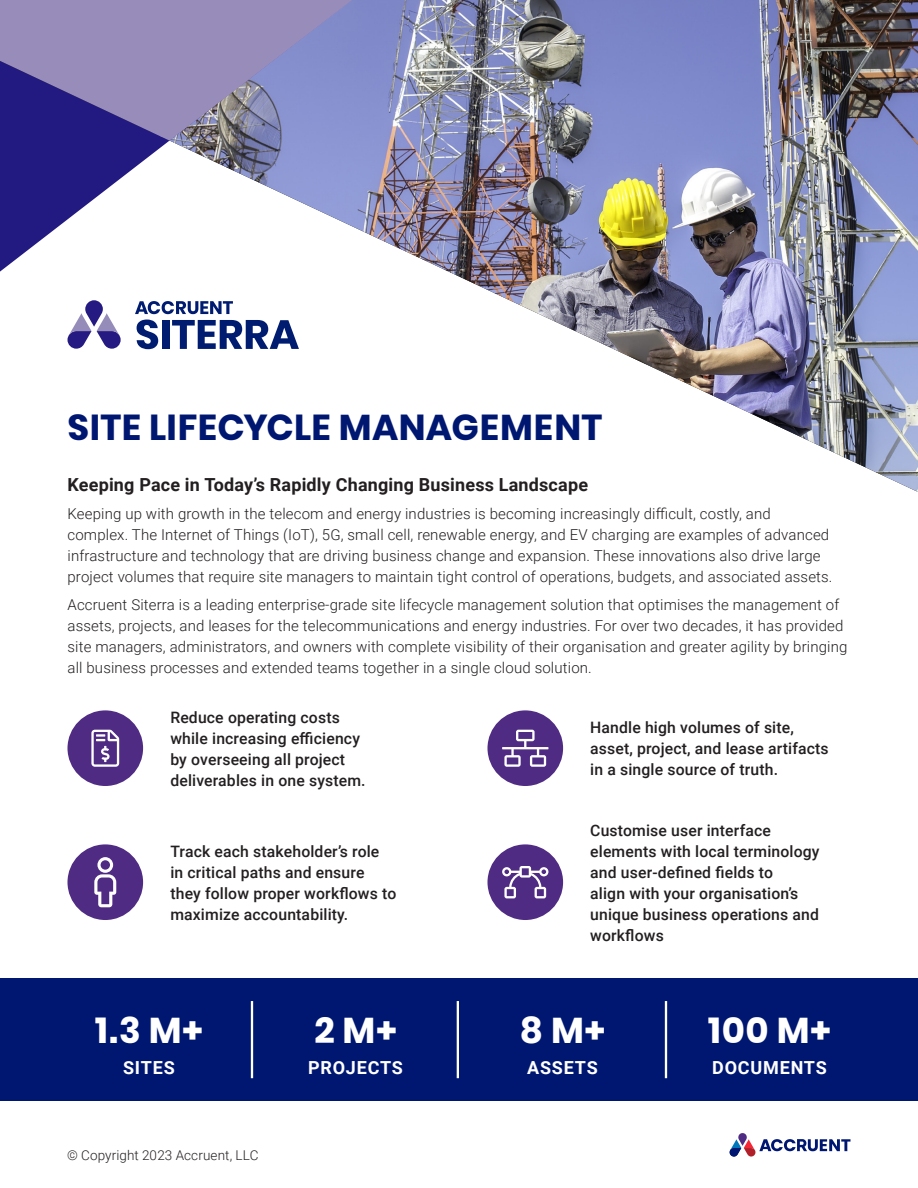
<style>
.page{position:relative;width:918px;height:1188px;background:#fff}
.page>*{position:absolute;margin:0;border:0;box-sizing:border-box;transform-origin:0 0}
.Heading1{font:700 36px "Poppins";letter-spacing:.01em;color:#001771}
.Heading1-2{font:700 36px "Poppins";color:#fff}
.Bodycopy{font:700 18px "Roboto";letter-spacing:.01em;color:#231f20}
.Bodycopy-2{font:700 18px "Roboto";letter-spacing:.045em;color:#fff}
.Icon_copy{font:500 15.75px/21px "Roboto";letter-spacing:.01em;color:#231f20}
.Bodycopy-3{font:300 15px/21px "Roboto";letter-spacing:.01em;color:#231f20}
.Footer_Copyrite{font:300 13.5px "Roboto";letter-spacing:.01em;color:#231f20}
</style>
<div class="page">
<img style="left:143px;top:0;width:775px;height:492px">
<svg style="left:730px;top:1133px;width:120px;height:24px"></svg>
<svg style="left:0;top:0;width:425px;height:272px"></svg>
<svg style="left:0;top:0;width:352px;height:141px;background:#827bb2"></svg>
<svg style="left:68px;top:300px;width:53px;height:49px"></svg>
<svg style="left:135px;top:301px;width:98px;height:13px"></svg>
<svg style="left:137px;top:320px;width:21px;height:29px"></svg>
<div style="left:162px;top:320px;width:7px;height:29px;background:#001c70"></div>
<svg style="left:172px;top:320px;width:127px;height:29px"></svg>
<div style="left:488px;top:710px;width:75px;height:76px;background:#4f2b83;border-radius:50%"></div>
<svg style="left:502px;top:730px;width:46px;height:37px"></svg>
<div style="left:67px;top:710px;width:76px;height:76px;background:#4f2b83;border-radius:50%"></div>
<svg style="left:91px;top:730px;width:28px;height:37px"></svg>
<div style="left:488px;top:844px;width:75px;height:76px;background:#4f2b83;border-radius:50%"></div>
<svg style="left:502px;top:866px;width:46px;height:32px"></svg>
<div style="left:0;top:978px;width:918px;height:123px;background:#001771"></div>
<hr style="left:251px;top:1001px;width:2px;height:77px;background:#fff">
<hr style="left:457px;top:1001px;width:2px;height:77px;background:#fff">
<hr style="left:665px;top:1001px;width:2px;height:77px;background:#fff">
<div style="left:67px;top:844px;width:76px;height:76px;background:#4f2b83;border-radius:50%"></div>
<svg style="left:94px;top:857px;width:22px;height:50px"></svg>
<p class="Heading1" style="left:68px;top:406px;width:536px">SITE LIFECYCLE MANAGEMENT</p>
<p class="Bodycopy" style="left:68px;top:472px;width:522px">Keeping Pace in Today’s Rapidly Changing Business Landscape</p>
<p class="Bodycopy-3" style="left:68px;top:502px;width:767px">Keeping up with growth in the telecom and energy industries is becoming increasingly difficult, costly, and complex. The Internet of Things (IoT), 5G, small cell, renewable energy, and EV charging are examples of advanced infrastructure and technology that are driving business change and expansion. These innovations also drive large project volumes that require site managers to maintain tight control of operations, budgets, and associated assets.</p>
<p class="Bodycopy-3" style="left:68px;top:593px;width:781px">Accruent Siterra is a leading enterprise-grade site lifecycle management solution that optimises the management of assets, projects, and leases for the telecommunications and energy industries. For over two decades, it has provided site managers, administrators, and owners with complete visibility of their organisation and greater agility by bringing all business processes and extended teams together in a single cloud solution.</p>
<p class="Icon_copy" style="left:170px;top:706px;width:197px">Reduce operating costs while increasing efficiency by overseeing all project deliverables in one system.</p>
<p class="Icon_copy" style="left:170px;top:840px;width:227px">Track each stakeholder’s role<br>in critical paths and ensure they follow proper workflows to maximize accountability.</p>
<p class="Heading1-2" style="left:95px;top:1010px;width:109px">1.3 M+</p>
<p class="Bodycopy-2" style="left:123px;top:1055px;width:53px">SITES</p>
<p class="Footer_Copyrite" style="left:67px;top:1146px;width:193px">© Copyright 2023 Accruent, LLC</p>
<p class="Heading1-2" style="left:314px;top:1010px;width:84px">2 M+</p>
<p class="Bodycopy-2" style="left:308px;top:1055px;width:96px">PROJECTS</p>
<p class="Icon_copy" style="left:590px;top:716px;width:240px">Handle high volumes of site, asset, project, and lease artifacts in a single source of truth.</p>
<p class="Icon_copy" style="left:590px;top:819px;width:231px">Customise user interface elements with local terminology and user-defined fields to<br>align with your organisation’s unique business operations and workflows</p>
<p class="Heading1-2" style="left:520px;top:1010px;width:87px">8 M+</p>
<p class="Bodycopy-2" style="left:527px;top:1055px;width:72px">ASSETS</p>
<p class="Heading1-2" style="left:708px;top:1010px;width:124px">100 M+</p>
<p class="Bodycopy-2" style="left:712px;top:1055px;width:116px">DOCUMENTS</p>
</div>
